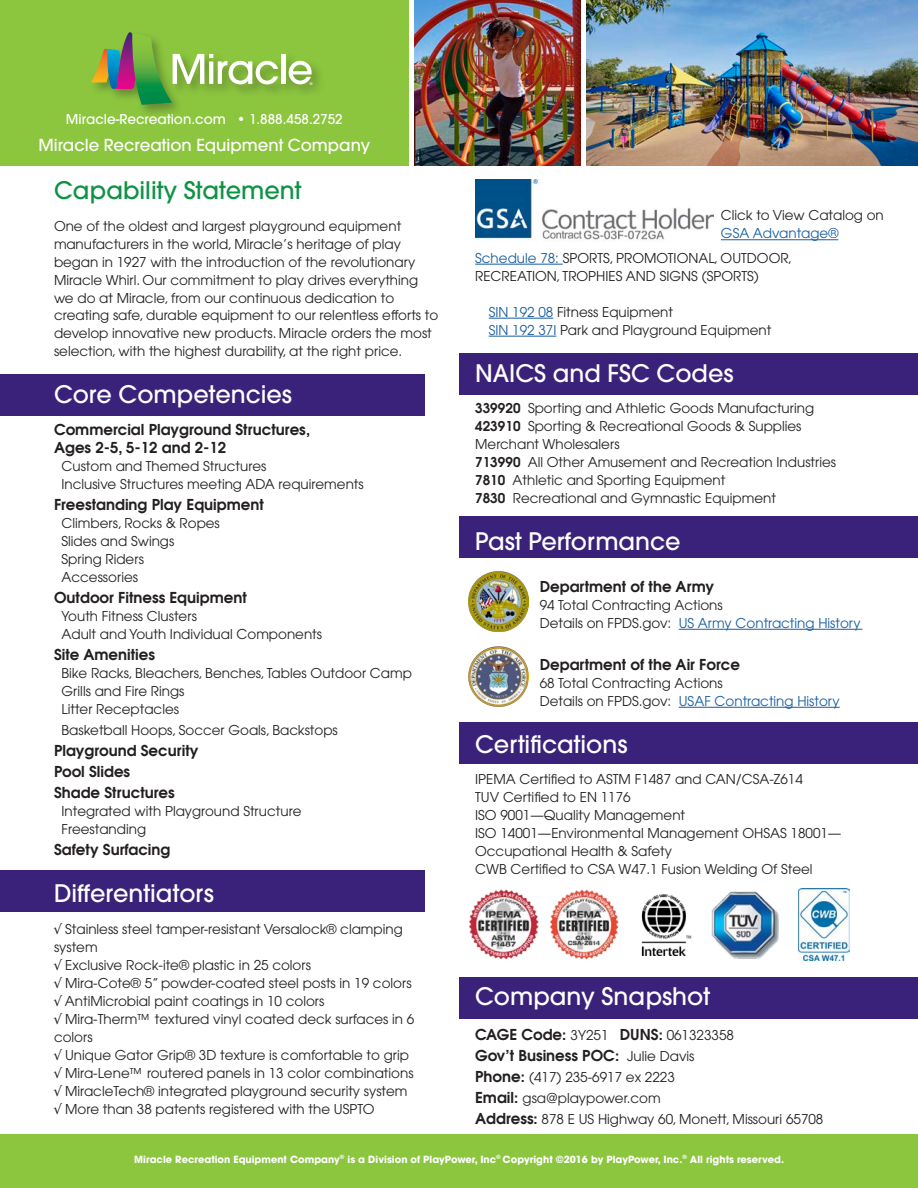
<style>
.page{position:relative;width:918px;height:1188px;background:#fff}
.page>*{position:absolute;margin:0;border:0;box-sizing:border-box;transform-origin:0 0}
.t1{font:500 24px "Avant Garde";color:#fff}
.t2{font:500 24px "Avant Garde";color:#0d9344}
.t3{font:500 16.5px "Avant Garde";color:#fff}
.t4{font:600 15px/21px "Avant Garde";color:#231f20}
.t5{font:13.5px/18px "Avant Garde";color:#231f20}
.t6{font:500 13.5px "Avant Garde";color:#fff}
.t7{font:13.5px "Avant Garde";color:#175d9e}
.t8{font:700 9.9px "Avant Garde";color:#fff}
.t9{font:8.4px "Myriad Pro";color:#fff}
.s1{color:#175d9e}
.s2{font-weight:600}
.s3{font-weight:400;font-size:13.5px}
.s4{font-weight:600;font-size:15px}
</style>
<div class="page">
<img style="left:587px;top:0;width:331px;height:165px">
<div style="left:0;top:0;width:409px;height:165px;background:#8bc63e"></div>
<div style="left:0;top:1134px;width:918px;height:54px;background:#8bc63e"></div>
<div style="left:0;top:374px;width:425px;height:42px;background:#3a227b"></div>
<div style="left:459px;top:353px;width:459px;height:42px;background:#3a227b"></div>
<div style="left:0;top:871px;width:425px;height:41px;background:#3a227b"></div>
<div style="left:459px;top:517px;width:459px;height:41px;background:#3a227b"></div>
<div style="left:459px;top:722px;width:459px;height:42px;background:#3a227b"></div>
<div style="left:459px;top:977px;width:459px;height:42px;background:#3a227b"></div>
<div style="left:89px;top:30px;width:236px;height:87px;background:#231f20;opacity:.35"></div>
<hr style="left:281px;top:54px;width:4px;height:30px;background:#fff">
<svg style="left:289px;top:61px;width:23px;height:23px"></svg>
<svg style="left:91px;top:32px;width:187px;height:73px"></svg>
<hr style="left:475px;top:264px;width:88px;height:1px;background:#175d9e">
<hr style="left:489px;top:318px;width:64px;height:1px;background:#175d9e">
<hr style="left:489px;top:336px;width:67px;height:1px;background:#175d9e">
<hr style="left:679px;top:629px;width:183px;height:1px;background:#175d9e">
<hr style="left:679px;top:707px;width:161px;height:1px;background:#175d9e">
<img style="left:469px;top:572px;width:60px;height:60px">
<img style="left:469px;top:647px;width:60px;height:60px">
<img style="left:469px;top:889px;width:69px;height:69px">
<img style="left:550px;top:890px;width:68px;height:68px">
<img style="left:641px;top:894px;width:51px;height:61px">
<img style="left:711px;top:891px;width:68px;height:67px">
<img style="left:798px;top:889px;width:52px;height:72px">
<img style="left:415px;top:0;width:165px;height:165px">
<img style="left:475px;top:179px;width:239px;height:61px">
<hr style="left:721px;top:239px;width:117px;height:1px;background:#175d9e">
<p class="t9" style="left:310px;top:80px;width:5px">®</p>
<p class="t6" style="left:66px;top:111px;width:278px">Miracle-Recreation.com • 1.888.458.2752</p>
<p class="t3" style="left:38px;top:135px;width:333px">Miracle Recreation Equipment Company</p>
<h1 class="t2" style="left:54px;top:175px;width:249px">Capability Statement</h1>
<p class="t5" style="left:54px;top:217px;width:386px">One of the oldest and largest playground equipment manufacturers in the world, Miracle’s heritage of play began in 1927 with the introduction of the revolutionary Miracle Whirl. Our commitment to play drives everything we do at Miracle, from our continuous dedication to creating safe, durable equipment to our relentless efforts to develop innovative new products. Miracle orders the most selection, with the highest durability, at the right price.</p>
<h1 class="t1" style="left:54px;top:380px;width:240px">Core Competencies</h1>
<p class="t4" style="left:54px;top:420px;width:258px;line-height:18px">Commercial Playground Structures,<br>Ages 2-5, 5-12 and 2-12</p>
<p class="t5" style="left:62px;top:457px;width:304px">Custom and Themed Structures<br>Inclusive Structures meeting ADA requirements</p>
<p class="t4" style="left:54px;top:494px;width:211px">Freestanding Play Equipment</p>
<p class="t5" style="left:62px;top:514px;width:160px">Climbers, Rocks &amp; Ropes<br>Slides and Swings<br>Spring Riders<br>Accessories</p>
<p class="t4" style="left:54px;top:587px;width:194px">Outdoor Fitness Equipment</p>
<p class="t5" style="left:62px;top:607px;width:262px">Youth Fitness Clusters<br>Adult and Youth Individual Components</p>
<p class="t4" style="left:54px;top:644px;width:103px">Site Amenities</p>
<p class="t5" style="left:62px;top:664px;width:352px">Bike Racks, Bleachers, Benches, Tables Outdoor Camp<br>Grills and Fire Rings<br>Litter Receptacles</p>
<p class="t5" style="left:62px;top:721px;width:278px">Basketball Hoops, Soccer Goals, Backstops</p>
<p class="t4" style="left:54px;top:740px;width:146px">Playground Security<br>Pool Slides<br>Shade Structures</p>
<p class="t5" style="left:62px;top:802px;width:241px">Integrated with Playground Structure<br>Freestanding</p>
<p class="t4" style="left:54px;top:839px;width:118px">Safety Surfacing</p>
<h1 class="t1" style="left:54px;top:879px;width:161px">Differentiators</h1>
<p class="t5" style="left:54px;top:920px;width:362px">√ Stainless steel tamper-resistant Versalock® clamping system<br>√ Exclusive Rock-ite® plastic in 25 colors<br>√ Mira-Cote® 5” powder-coated steel posts in 19 colors √ AntiMicrobial paint coatings in 10 colors<br>√ Mira-Therm™ textured vinyl coated deck surfaces in 6 colors<br>√ Unique Gator Grip® 3D texture is comfortable to grip √ Mira-Lene™ routered panels in 13 color combinations √ MiracleTech® integrated playground security system √ More than 38 patents registered with the USPTO</p>
<p class="t5" style="left:721px;top:206px;width:164px">Click to View Catalog on</p>
<p class="t7" style="left:721px;top:226px;width:119px">GSA Advantage®</p>
<p class="t5" style="left:475px;top:249px;width:319px"><span class="s1">Schedule 78:</span> SPORTS, PROMOTIONAL, OUTDOOR,<br>RECREATION, TROPHIES AND SIGNS (SPORTS)</p>
<p class="t5" style="left:489px;top:303px;width:284px"><span class="s1">SIN 192 08</span> Fitness Equipment<br><span class="s1">SIN 192 37I</span> Park and Playground Equipment</p>
<h1 class="t1" style="left:475px;top:358px;width:260px">NAICS and FSC Codes</h1>
<p class="t5" style="left:475px;top:399px;width:362px"><span class="s2">339920</span> Sporting and Athletic Goods Manufacturing <span class="s2">423910</span> Sporting &amp; Recreational Goods &amp; Supplies Merchant Wholesalers<br><span class="s2">713990</span> All Other Amusement and Recreation Industries <span class="s2">7810</span> Athletic and Sporting Equipment<br><span class="s2">7830</span> Recreational and Gymnastic Equipment</p>
<h1 class="t1" style="left:475px;top:526px;width:207px">Past Performance</h1>
<p class="t4" style="left:540px;top:576px;width:176px">Department of the Army</p>
<p class="t5" style="left:540px;top:596px;width:323px">94 Total Contracting Actions<br>Details on FPDS.gov: <span class="s1">US Army Contracting History</span></p>
<p class="t4" style="left:540px;top:654px;width:202px">Department of the Air Force</p>
<p class="t5" style="left:540px;top:674px;width:302px">68 Total Contracting Actions<br>Details on FPDS.gov: <span class="s1">USAF Contracting History</span></p>
<h1 class="t1" style="left:475px;top:729px;width:154px">Certifications</h1>
<p class="t5" style="left:475px;top:770px;width:368px">IPEMA Certified to ASTM F1487 and CAN/CSA-Z614<br>TUV Certified to EN 1176<br>ISO 9001—Quality Management<br>ISO 14001—Environmental Management OHSAS 18001— Occupational Health &amp; Safety<br>CWB Certified to CSA W47.1 Fusion Welding Of Steel</p>
<h1 class="t1" style="left:475px;top:982px;width:236px">Company Snapshot</h1>
<p class="t4" style="left:475px;top:1024px;width:260px">CAGE Code: <span class="s3">3Y251</span> DUNS: <span class="s3">061323358<br></span>Gov’t Business POC: <span class="s3">Julie Davis</span></p>
<p class="t5" style="left:475px;top:1066px;width:350px;line-height:21px"><span class="s4">Phone:</span> (417) 235-6917 ex 2223<br><span class="s4">Email:</span> gsa@playpower.com<br><span class="s4">Address:</span> 878 E US Highway 60, Monett, Missouri 65708</p>
<p class="t8" style="left:134px;top:1153px;width:651px">Miracle Recreation Equipment Company<sup>®</sup> is a Division of PlayPower, Inc<sup>®</sup> Copyright ©2016 by PlayPower, Inc.<sup>®</sup> All rights reserved.</p>
</div>
